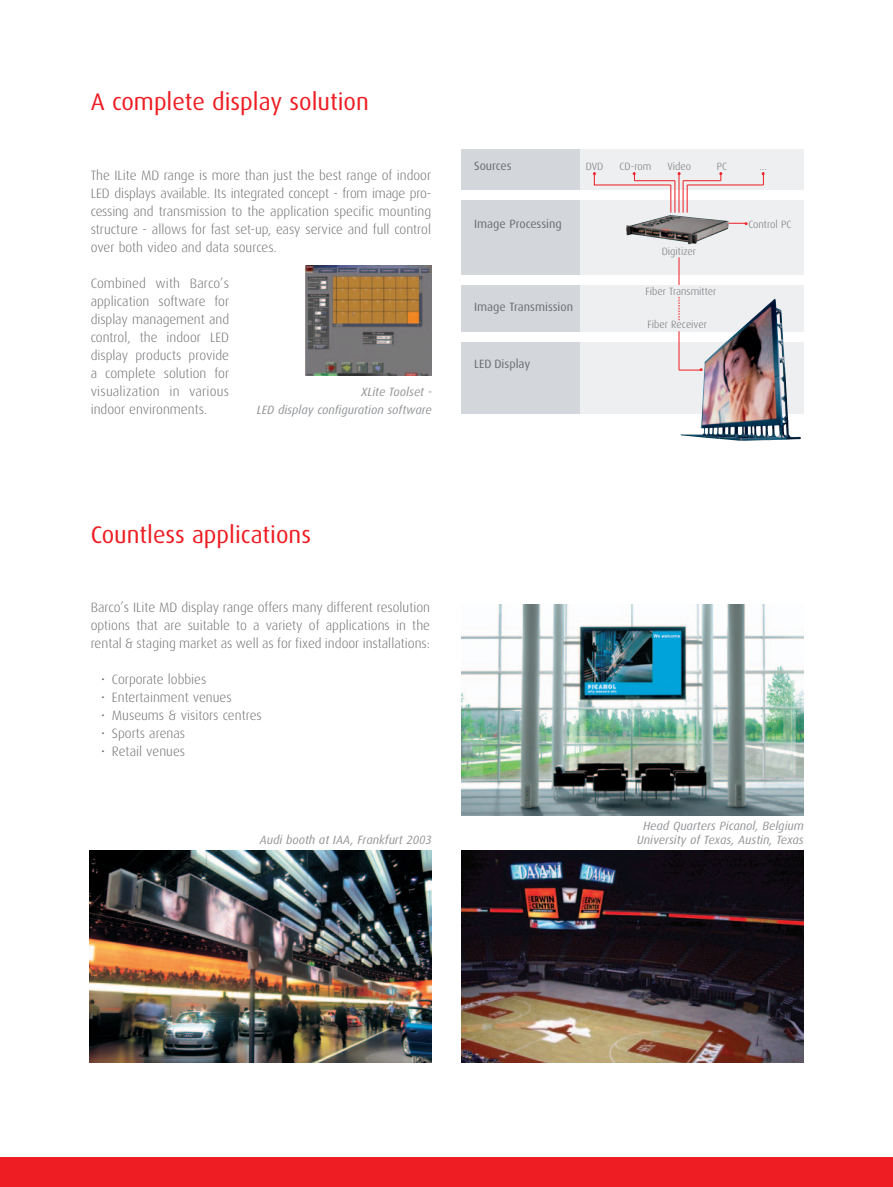
<style>
.page{position:relative;width:893px;height:1187px;background:#fff}
.page>*{position:absolute;margin:0;border:0;box-sizing:border-box;transform-origin:0 0}
.t1{font:24px "Dax";color:#ee1d23}
.t2{font:300 13.5px/18px "Dax";color:#6c6d70;text-align:justify}
.t3{font:italic 12px/14.4px "Dax";color:#939598;text-align:center}
.t4{font:12px "Dax";color:#6c6d70}
.t5{font:500 12px "Dax";color:#ee1e24}
.t6{font:300 10.5px "Dax";color:#6c6d70}
</style>
<div class="page">
<img style="left:0;top:149px;width:893px;height:1037px">
<h1 class="t1" style="left:91px;top:88px;width:280px">A complete display solution</h1>
<p class="t2" style="left:91px;top:166px;width:342px">The ILite MD range is more than just the best range of indoor LED displays available. Its integrated concept - from image pro&shy;cessing and transmission to the application specific mounting structure - allows for fast set-up, easy service and full control over both video and data sources.</p>
<p class="t2" style="left:91px;top:274px;width:140px">Combined with Barco’s application software for display management and control, the indoor LED display products provide a complete solution for visualization in various indoor environments.</p>
<p class="t3" style="left:257px;top:383px;width:176px;line-height:18px;text-align:right">XLite Toolset -<br>LED display configuration software</p>
<h1 class="t1" style="left:91px;top:521px;width:222px">Countless applications</h1>
<p class="t2" style="left:91px;top:598px;width:341px">Barco’s ILite MD display range offers many different resolution options that are suitable to a variety of applications in the rental &amp; staging market as well as for fixed indoor installations:</p>
<p class="t2" style="left:101px;top:670px;width:107px">• Corporate lobbies</p>
<p class="t2" style="left:101px;top:688px;width:132px">• Entertainment venues</p>
<p class="t2" style="left:101px;top:706px;width:162px">• Museums &amp; visitors centres</p>
<p class="t2" style="left:101px;top:724px;width:85px">• Sports arenas</p>
<p class="t2" style="left:101px;top:742px;width:85px">• Retail venues</p>
<p class="t3" style="left:260px;top:832px;width:173px">Audi booth at IAA, Frankfurt 2003</p>
<p class="t4" style="left:474px;top:159px;width:39px">Sources</p>
<p class="t6" style="left:586px;top:160px;width:19px">DVD</p>
<p class="t6" style="left:619px;top:160px;width:33px">CD-rom</p>
<p class="t6" style="left:667px;top:160px;width:25px">Video</p>
<p class="t6" style="left:717px;top:160px;width:12px">PC</p>
<p class="t6" style="left:759px;top:160px;width:9px">...</p>
<p class="t5" style="left:592px;top:167px;width:6px">•</p>
<p class="t5" style="left:632px;top:167px;width:6px">•</p>
<p class="t5" style="left:677px;top:167px;width:6px">•</p>
<p class="t5" style="left:719px;top:167px;width:6px">•</p>
<p class="t5" style="left:761px;top:167px;width:6px">•</p>
<p class="t4" style="left:474px;top:217px;width:89px">Image Processing</p>
<p class="t6" style="left:748px;top:218px;width:44px">Control PC</p>
<p class="t6" style="left:662px;top:245px;width:36px">Digitizer</p>
<p class="t6" style="left:645px;top:285px;width:72px">Fiber Transmitter</p>
<p class="t4" style="left:474px;top:300px;width:100px">Image Transmission</p>
<p class="t6" style="left:647px;top:318px;width:61px">Fiber Receiver</p>
<p class="t4" style="left:474px;top:357px;width:58px">LED Display</p>
<p class="t5" style="left:744px;top:217px;width:6px">•</p>
<p class="t5" style="left:699px;top:363px;width:6px">•</p>
<p class="t3" style="left:636px;top:818px;width:169px">Head Quarters Picanol, Belgium<br>University of Texas, Austin, Texas</p>
</div>
